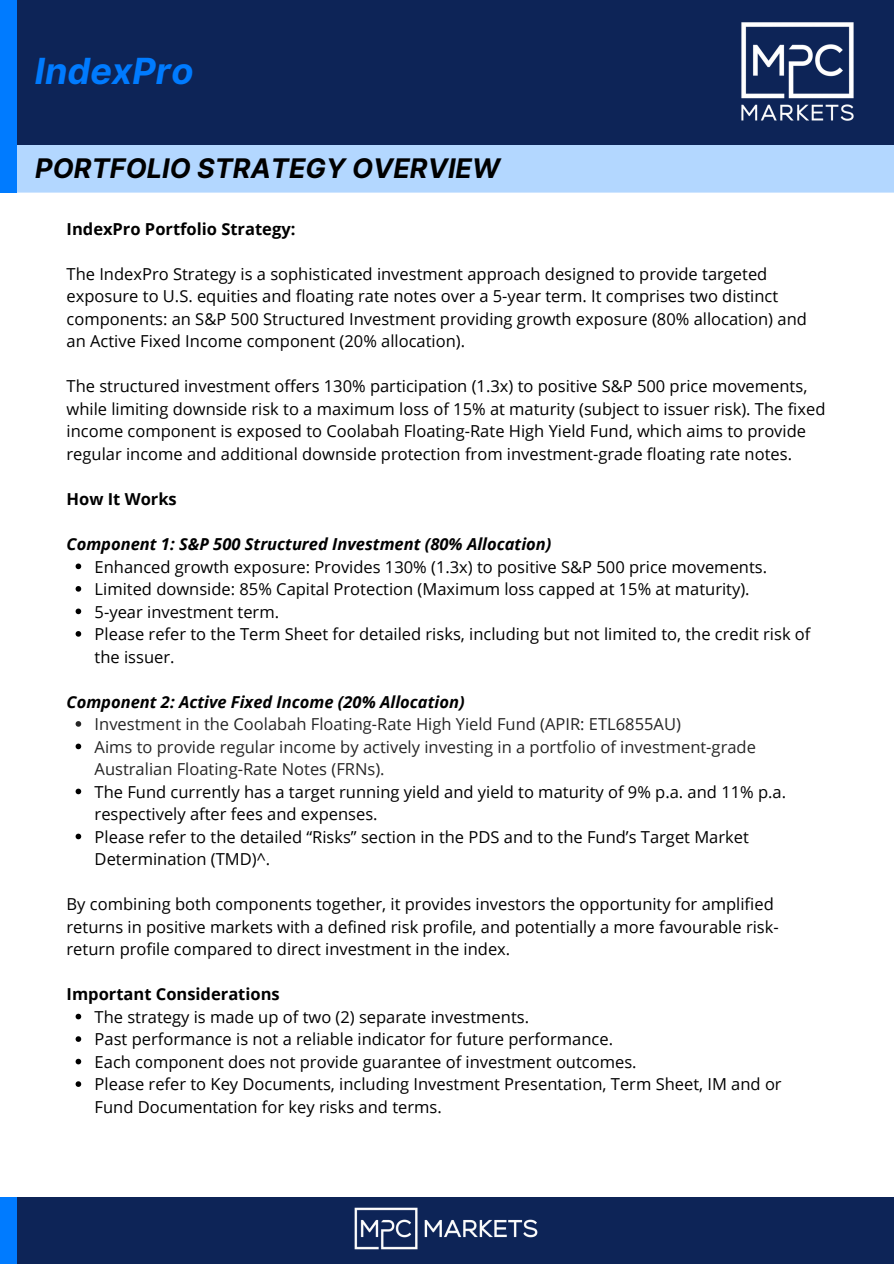
<style>
.page{position:relative;width:894px;height:1264px;background:#fff}
.page>*{position:absolute;margin:0;border:0;box-sizing:border-box;transform-origin:0 0}
.t1{font:italic 700 36px "Inter";color:#007bff}
.t2{font:italic 700 27px "Inter";color:#000}
.t3{font:16.5px/22.5px "Open Sans";color:#000}
.t4{font:16.5px/22.5px "Open Sans";color:#262626}
.t5{font:italic 700 16.5px "Open Sans";color:#000}
.t6{font:700 16.5px "Open Sans";color:#000}
</style>
<div class="page">
<div style="left:0;top:1197px;width:893px;height:66px;background:#0d2457"></div>
<div style="left:0;top:1197px;width:17px;height:66px;background:#007bff"></div>
<div style="left:17px;top:145px;width:876px;height:48px;background:#b3d7ff"></div>
<div style="left:0;top:0;width:893px;height:145px;background:#0d2457"></div>
<div style="left:0;top:0;width:17px;height:193px;background:#007bff"></div>
<img style="left:741px;top:22px;width:113px;height:99px">
<svg style="left:76px;top:563px;width:5px;height:6px"></svg>
<svg style="left:76px;top:586px;width:5px;height:5px"></svg>
<svg style="left:76px;top:608px;width:5px;height:6px"></svg>
<svg style="left:76px;top:631px;width:5px;height:5px"></svg>
<svg style="left:76px;top:721px;width:5px;height:5px"></svg>
<svg style="left:76px;top:743px;width:5px;height:6px"></svg>
<svg style="left:76px;top:788px;width:5px;height:6px"></svg>
<svg style="left:76px;top:833px;width:5px;height:6px"></svg>
<svg style="left:76px;top:1013px;width:5px;height:6px"></svg>
<svg style="left:76px;top:1036px;width:5px;height:5px"></svg>
<svg style="left:76px;top:1058px;width:5px;height:6px"></svg>
<svg style="left:76px;top:1081px;width:5px;height:5px"></svg>
<img style="left:354px;top:1207px;width:184px;height:43px">
<h1 class="t1" style="left:35px;top:50px;width:160px">IndexPro</h1>
<p class="t2" style="left:35px;top:152px;width:466px">PORTFOLIO STRATEGY OVERVIEW</p>
<p class="t6" style="left:67px;top:217px;width:230px">IndexPro Portfolio Strategy:</p>
<h2 class="t3" style="left:67px;top:262px;width:741px">The IndexPro Strategy is a sophisticated investment approach designed to provide targeted exposure to U.S. equities and floating rate notes over a 5-year term. It comprises two distinct components: an S&amp;P 500 Structured Investment providing growth exposure (80% allocation) and an Active Fixed Income component (20% allocation).</h2>
<h3 class="t3" style="left:67px;top:375px;width:760px">The structured investment offers 130% participation (1.3x) to positive S&amp;P 500 price movements, while limiting downside risk to a maximum loss of 15% at maturity (subject to issuer risk). The fixed income component is exposed to Coolabah Floating-Rate High Yield Fund, which aims to provide regular income and additional downside protection from investment-grade floating rate notes.</h3>
<p class="t6" style="left:67px;top:487px;width:112px">How It Works</p>
<p class="t5" style="left:67px;top:532px;width:486px">Component 1: S&amp;P 500 Structured Investment (80% Allocation)</p>
<h3 class="t3" style="left:95px;top:555px;width:673px">Enhanced growth exposure: Provides 130% (1.3x) to positive S&amp;P 500 price movements.</h3>
<h3 class="t3" style="left:95px;top:577px;width:656px">Limited downside: 85% Capital Protection (Maximum loss capped at 15% at maturity).</h3>
<p class="t3" style="left:95px;top:600px;width:186px">5-year investment term.</p>
<p class="t3" style="left:95px;top:622px;width:717px">Please refer to the Term Sheet for detailed risks, including but not limited to, the credit risk of the issuer.</p>
<p class="t5" style="left:67px;top:690px;width:399px">Component 2: Active Fixed Income (20% Allocation)</p>
<p class="t4" style="left:95px;top:712px;width:587px">Investment in the Coolabah Floating-Rate High Yield Fund (APIR: ETL6855AU)</p>
<h3 class="t4" style="left:95px;top:735px;width:662px">Aims to provide regular income by actively investing in a portfolio of investment-grade<br>Australian Floating-Rate Notes (FRNs).</h3>
<p class="t3" style="left:95px;top:780px;width:692px">The Fund currently has a target running yield and yield to maturity of 9% p.a. and 11% p.a. respectively after fees and expenses.</p>
<p class="t3" style="left:95px;top:825px;width:655px">Please refer to the detailed “Risks” section in the PDS and to the Fund’s Target Market<br>Determination (TMD)^.</p>
<p class="t3" style="left:67px;top:892px;width:713px">By combining both components together, it provides investors the opportunity for amplified returns in positive markets with a defined risk profile, and potentially a more favourable risk&shy;return profile compared to direct investment in the index.</p>
<p class="t6" style="left:67px;top:982px;width:215px">Important Considerations</p>
<p class="t3" style="left:95px;top:1005px;width:436px">The strategy is made up of two (2) separate investments.</p>
<h3 class="t3" style="left:95px;top:1027px;width:520px">Past performance is not a reliable indicator for future performance.</h3>
<p class="t3" style="left:95px;top:1050px;width:543px">Each component does not provide guarantee of investment outcomes.</p>
<p class="t3" style="left:95px;top:1072px;width:688px">Please refer to Key Documents, including Investment Presentation, Term Sheet, IM and or<br>Fund Documentation for key risks and terms.</p>
</div>
